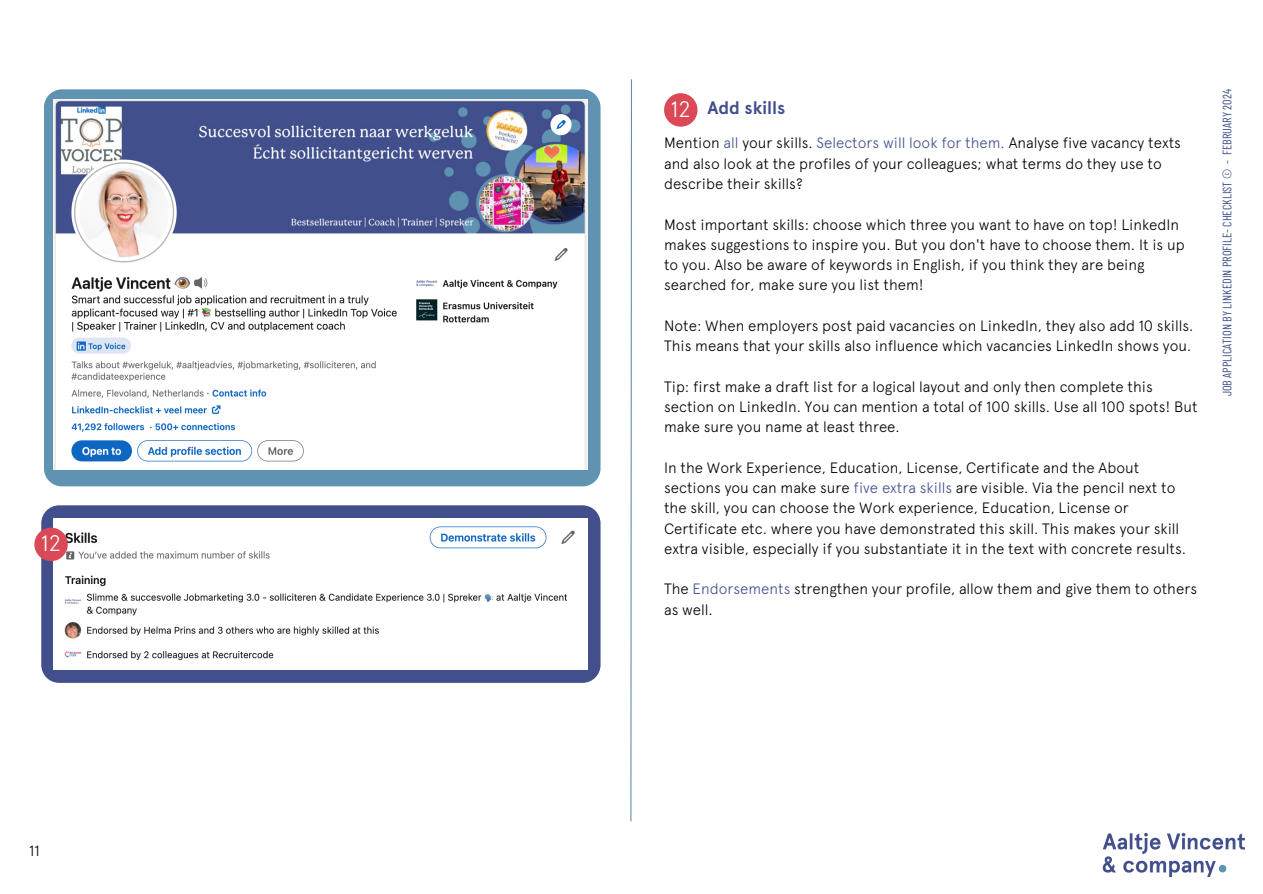
<style>
.page{position:relative;width:1263px;height:894px;background:#fff}
.page>*{position:absolute;margin:0;border:0;box-sizing:border-box;transform-origin:0 0}
.t1{font:300 22.5px "Apercu";color:#fff}
.t2{font:700 18px "Apercu";color:#414f8c}
.t3{font:300 15px/20.2px "Apercu";color:#000}
.t4{font:12.3px "Barlow Condensed";color:#414f8c}
.s1{color:#414f8c}
</style>
<div class="page">
<svg style="left:630px;top:79px;width:2px;height:743px"></svg>
<div style="left:664px;top:93px;width:33px;height:34px;background:#db4856;border-radius:50%"></div>
<div style="left:44px;top:89px;width:556px;height:397px;background:#6093b1;border-radius:18px"></div>
<svg style="left:41px;top:505px;width:559px;height:177px;background:#4b5892"></svg>
<img style="left:53px;top:518px;width:535px;height:151px">
<div style="left:34px;top:527px;width:34px;height:34px;background:#db4856;border-radius:50%"></div>
<img style="left:1102px;top:832px;width:143px;height:45px">
<img style="left:53px;top:99px;width:535px;height:370px">
<h1 class="t1" style="left:41px;top:529px;width:22px">12</h1>
<p class="t3" style="left:29px;top:840px;width:12px">11</p>
<h1 class="t1" style="left:670px;top:95px;width:22px">12</h1>
<p class="t3" style="left:664px;top:133px;width:518px">Mention <span class="s1">all</span> your skills. <span class="s1">Selectors will look for them.</span> Analyse five vacancy texts and also look at the profiles of your colleagues; what terms do they use to describe their skills?</p>
<p class="t3" style="left:664px;top:214px;width:522px">Most important skills: choose which three you want to have on top! LinkedIn makes suggestions to inspire you. But you don't have to choose them. It is up to you. Also be aware of keywords in English, if you think they are being searched for, make sure you list them!</p>
<p class="t3" style="left:664px;top:315px;width:531px">Note: When employers post paid vacancies on LinkedIn, they also add 10 skills.<br>This means that your skills also influence which vacancies LinkedIn shows you.</p>
<p class="t3" style="left:664px;top:376px;width:535px">Tip: first make a draft list for a logical layout and only then complete this section on LinkedIn. You can mention a total of 100 skills. Use all 100 spots! But make sure you name at least three.</p>
<p class="t3" style="left:664px;top:457px;width:524px">In the Work Experience, Education, License, Certificate and the About sections you can make sure <span class="s1">five extra skills</span> are visible. Via the pencil next to the skill, you can choose the Work experience, Education, License or Certificate etc. where you have demonstrated this skill. This makes your skill extra visible, especially if you substantiate it in the text with concrete results.</p>
<p class="t3" style="left:664px;top:578px;width:534px">The <span class="s1">Endorsements</span> strengthen your profile, allow them and give them to others as well.</p>
<p class="t2" style="left:707px;top:97px;width:79px">Add skills</p>
<p class="t4" style="left:1219px;top:396px;width:308px;rotate:-90deg">JOB APPLICATION BY LINKEDIN PROFILE- CHECKLIST © - FEBRUARY 2024</p>
</div>
